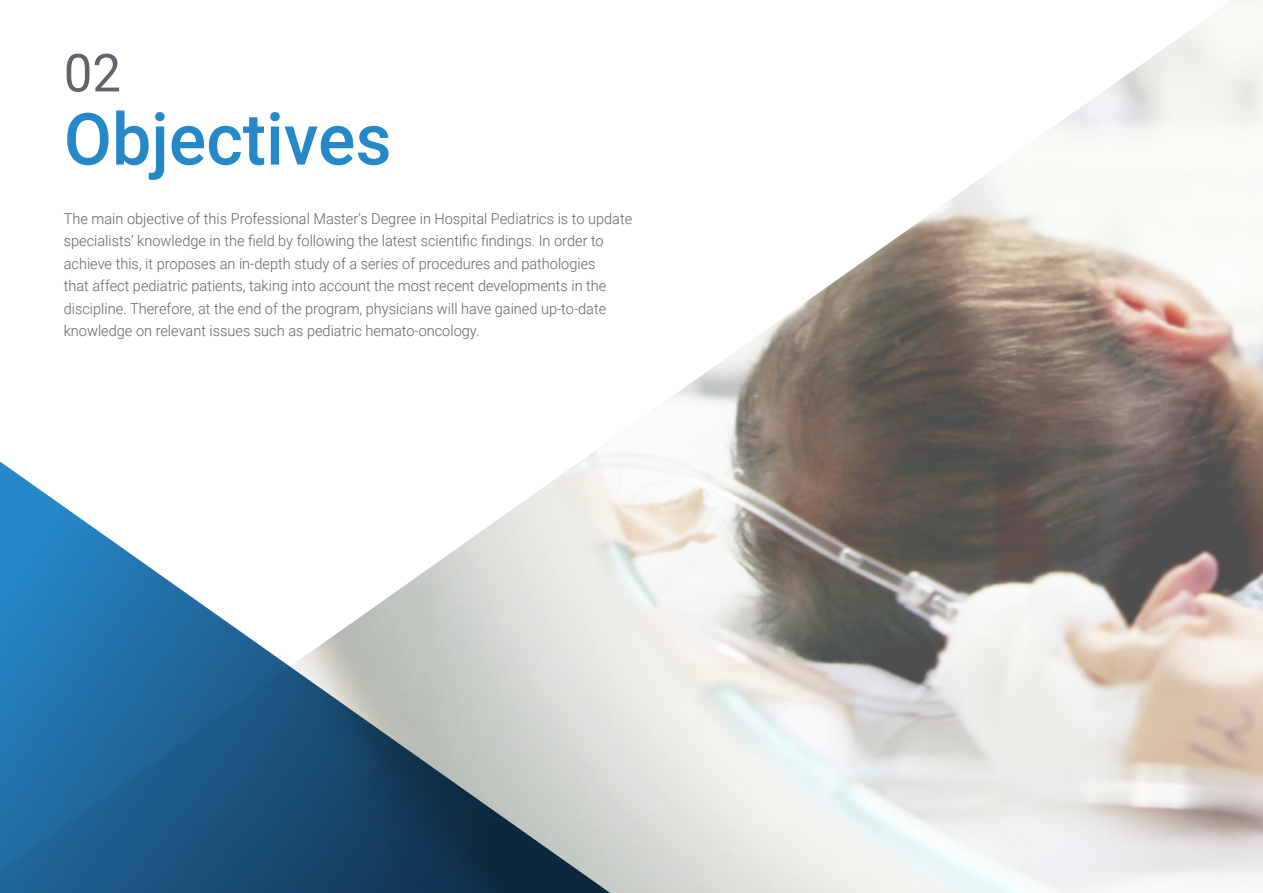
<style>
.page{position:relative;width:1263px;height:893px;background:#fff}
.page>*{position:absolute;margin:0;border:0;box-sizing:border-box;transform-origin:0 0}
.t1{font:500 72px "Roboto";color:#2488c9}
.t2{font:52.5px "Roboto";color:#61646a}
.t3{font:300 15px/22.5px "Roboto";color:#61646a}
</style>
<div class="page">
<img style="left:640px;top:0;width:623px;height:893px">
<svg style="left:0;top:446px;width:640px;height:447px"></svg>
<h2 class="t2" style="left:64px;top:36px;width:59px">02</h2>
<h1 class="t1" style="left:64px;top:89px;width:329px">Objectives</h1>
<p class="t3" style="left:64px;top:207px;width:570px">The main objective of this Professional Master's Degree in Hospital Pediatrics is to update specialists’ knowledge in the field by following the latest scientific findings. In order to achieve this, it proposes an in-depth study of a series of procedures and pathologies<br>that affect pediatric patients, taking into account the most recent developments in the discipline. Therefore, at the end of the program, physicians will have gained up-to-date knowledge on relevant issues such as pediatric hemato-oncology.</p>
</div>
